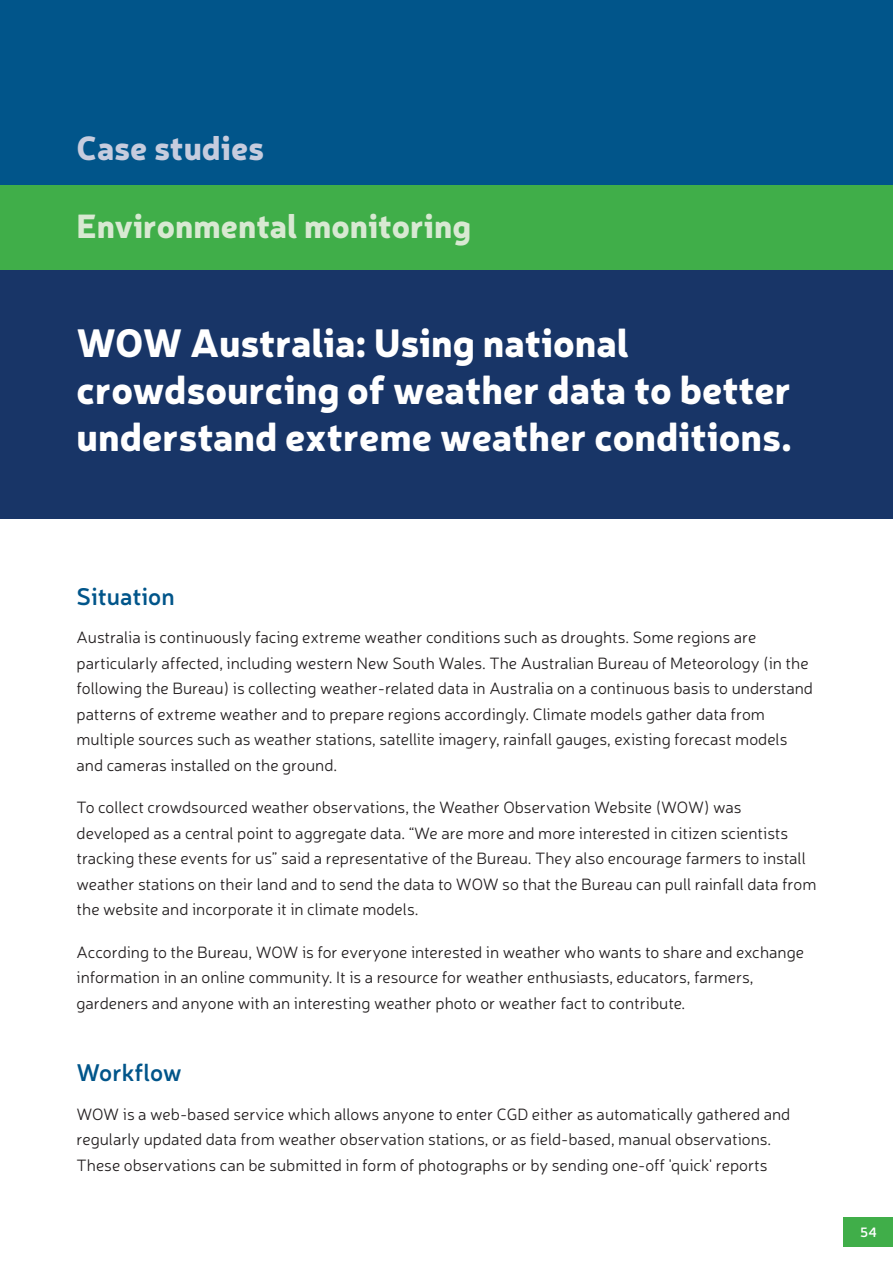
<style>
.page{position:relative;width:893px;height:1263px;background:#fff}
.page>*{position:absolute;margin:0;border:0;box-sizing:border-box;transform-origin:0 0}
.t1{font:900 39px/46.8px "Neris";color:#fff}
.t2{font:900 33px "Neris";color:#d8e9d2}
.t3{font:900 33px "Neris";color:#c6ccde}
.t4{font:600 24px "Neris";color:#01558a}
.t5{font:300 16.5px/25.5px "Neris";color:#231f20}
.t6{font:600 13.5px "Neris";color:#fff}
</style>
<div class="page">
<div style="left:843px;top:1217px;width:50px;height:30px;background:#40ae49"></div>
<div style="left:0;top:0;width:893px;height:519px;background:#01558a"></div>
<div style="left:0;top:185px;width:893px;height:157px;background:#40ae49"></div>
<div style="left:0;top:270px;width:893px;height:249px;background:#183567"></div>
<h2 class="t3" style="left:77px;top:124px;width:189px">Case studies</h2>
<h2 class="t2" style="left:77px;top:202px;width:396px">Environmental monitoring</h2>
<h1 class="t1" style="left:77px;top:317px;width:717px">WOW Australia: Using national crowdsourcing of weather data to better understand extreme weather conditions.</h1>
<h3 class="t4" style="left:77px;top:580px;width:100px">Situation</h3>
<p class="t5" style="left:77px;top:624px;width:738px">Australia is continuously facing extreme weather conditions such as droughts. Some regions are particularly affected, including western New South Wales. The Australian Bureau of Meteorology (in the following the Bureau) is collecting weather-related data in Australia on a continuous basis to understand patterns of extreme weather and to prepare regions accordingly. Climate models gather data from multiple sources such as weather stations, satellite imagery, rainfall gauges, existing forecast models and cameras installed on the ground.</p>
<p class="t5" style="left:77px;top:794px;width:741px">To collect crowdsourced weather observations, the Weather Observation Website (WOW) was developed as a central point to aggregate data. “We are more and more interested in citizen scientists tracking these events for us” said a representative of the Bureau. They also encourage farmers to install weather stations on their land and to send the data to WOW so that the Bureau can pull rainfall data from the website and incorporate it in climate models.</p>
<p class="t5" style="left:77px;top:939px;width:729px">According to the Bureau, WOW is for everyone interested in weather who wants to share and exchange information in an online community. It is a resource for weather enthusiasts, educators, farmers, gardeners and anyone with an interesting weather photo or weather fact to contribute.</p>
<h3 class="t4" style="left:77px;top:1056px;width:107px">Workflow</h3>
<p class="t5" style="left:77px;top:1100px;width:715px">WOW is a web-based service which allows anyone to enter CGD either as automatically gathered and regularly updated data from weather observation stations, or as field-based, manual observations.<br>These observations can be submitted in form of photographs or by sending one-off 'quick' reports</p>
<p class="t6" style="left:860px;top:1223px;width:18px">54</p>
</div>
